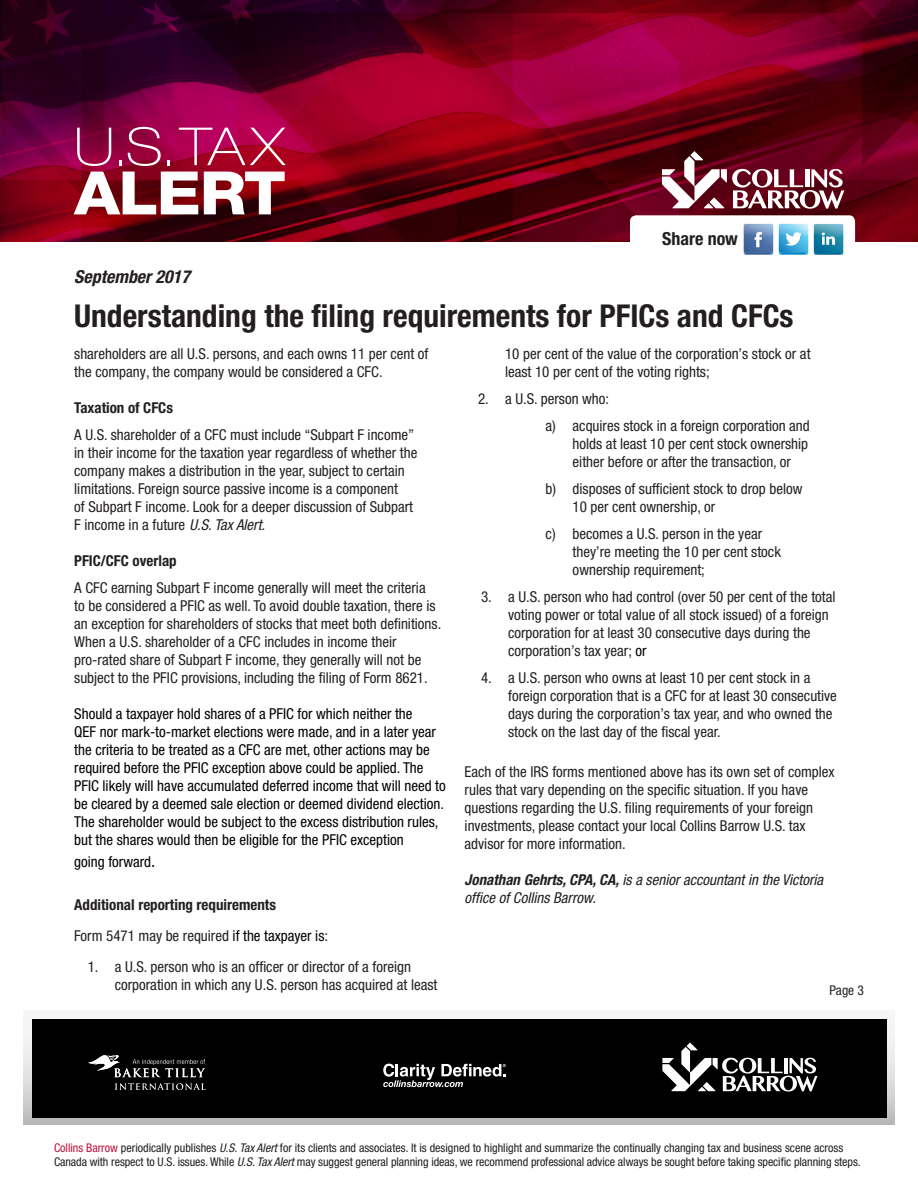
<style>
.page{position:relative;width:918px;height:1188px;background:#fff}
.page>*{position:absolute;margin:0;border:0;box-sizing:border-box;transform-origin:0 0}
.t1{font:800 60px "Helvetica Neue LT Pro";letter-spacing:-.02em;color:#fff;scale:1.08 1}
.t2{font:100 expanded 52.5px "Helvetica Neue LT Pro";color:#fff}
.t3{font:700 condensed 31.5px "Helvetica Neue LT Pro";color:#231f20}
.t4{font:italic 700 condensed 18px "Helvetica Neue LT Pro";color:#231f20}
.t5{font:700 condensed 18px "Helvetica Neue LT Pro";color:#231f20}
.t6{font:condensed 15px/18px "Helvetica Neue LT Pro";color:#231f20}
.t7{font:condensed 15px/18px "Helvetica Neue LT Pro";color:#000}
.t8{font:italic condensed 15px/18px "Helvetica Neue LT Pro";color:#231f20}
.t9{font:700 condensed 15px "Helvetica Neue LT Pro";color:#231f20}
.t10{font:condensed 13.5px "Helvetica Neue LT Pro";color:#231f20}
.Basic_Copy{font:condensed 12px/14.4px "Helvetica Neue LT Pro";color:#231f20}
.s1{font-style:italic}
.s2{font-size:18px}
.s3{color:#000}
.s4{font-weight:700}
.s5{color:#ba123d}
</style>
<div class="page">
<img style="left:0;top:0;width:918px;height:241px">
<div style="left:630px;top:215px;width:225px;height:43px;background:#fff;border-radius:6px"></div>
<img style="left:743px;top:223px;width:31px;height:32px">
<img style="left:778px;top:223px;width:31px;height:32px">
<img style="left:813px;top:223px;width:31px;height:32px">
<svg style="left:662px;top:151px;width:182px;height:58px"></svg>
<div style="left:23px;top:1010px;width:872px;height:114px;background:linear-gradient(to bottom,#fff,#c3c2c3)"></div>
<div style="left:32px;top:1019px;width:854px;height:99px;background:#000"></div>
<svg style="left:662px;top:1043px;width:156px;height:49px"></svg>
<svg style="left:115px;top:1083px;width:91px;height:7px"></svg>
<svg style="left:88px;top:1055px;width:117px;height:22px"></svg>
<svg style="left:383px;top:1064px;width:123px;height:23px"></svg>
<h2 class="t2" style="left:74px;top:114px;width:212px">U.S. TAX</h2>
<h1 class="t1" style="left:74px;top:157px;width:197px">ALERT</h1>
<p class="t5" style="left:662px;top:227px;width:77px">Share now</p>
<p class="t4" style="left:74px;top:266px;width:117px">September 2017</p>
<h3 class="t3" style="left:74px;top:297px;width:721px">Understanding the filing requirements for PFICs and CFCs</h3>
<p class="t6" style="left:74px;top:345px;width:356px">shareholders are all U.S. persons, and each owns 11 per cent of the company, the company would be considered a CFC.</p>
<p class="t9" style="left:74px;top:399px;width:100px">Taxation of CFCs</p>
<p class="t6" style="left:74px;top:426px;width:345px">A U.S. shareholder of a CFC must include “Subpart F income” in their income for the taxation year regardless of whether the company makes a distribution in the year, subject to certain limitations. Foreign source passive income is a component<br>of Subpart F income. Look for a deeper discussion of Subpart F income in a future <span class="s1">U.S. Tax Alert.</span></p>
<p class="t9" style="left:74px;top:552px;width:104px">PFIC/CFC overlap</p>
<p class="t6" style="left:74px;top:579px;width:369px">A CFC earning Subpart F income generally will meet the criteria<br>to be considered a PFIC as well. To avoid double taxation, there is an exception for shareholders of stocks that meet both definitions.<br>When a U.S. shareholder of a CFC includes in income their pro-rated share of Subpart F income, they generally will not be subject to the PFIC provisions, including the filing of Form 8621.</p>
<p class="t7" style="left:74px;top:705px;width:373px">Should a taxpayer hold shares of a PFIC for which neither the<br>QEF nor mark-to-market elections were made, and in a later year the criteria to be treated as a CFC are met, other actions may be required before the PFIC exception above could be applied. The PFIC likely will have accumulated deferred income that will need to be cleared by a deemed sale election or deemed dividend election.<br>The shareholder would be subject to the excess distribution rules, but the shares would then be eligible for the PFIC exception</p>
<p class="t7" style="left:74px;top:853px;width:83px">going forward<span class="s2">.</span></p>
<p class="t9" style="left:74px;top:896px;width:203px">Additional reporting requirements</p>
<p class="t6" style="left:74px;top:926px;width:255px">Form 5471 may be required <span class="s3">if the taxpayer is</span>:</p>
<p class="t6" style="left:115px;top:958px;width:324px;text-indent:-27px">1. a U.S. person who is an officer or director of a foreign corporation in which any U.S. person has acquired at least</p>
<p class="t6" style="left:505px;top:345px;width:307px">10 per cent of the value of the corporation’s stock or at least 10 per cent of the voting rights;</p>
<p class="t6" style="left:478px;top:390px;width:133px">2. a U.S. person who:</p>
<p class="t6" style="left:573px;top:417px;width:239px;text-align:justify;text-indent:-27px">a) acquires stock in a foreign corporation and holds at least 10 per cent stock ownership either before or after the transaction, or</p>
<p class="t6" style="left:573px;top:480px;width:231px;text-indent:-27px">b) disposes of sufficient stock to drop below<br>10 per cent ownership, or</p>
<p class="t6" style="left:573px;top:525px;width:210px;text-indent:-27px">c) becomes a U.S. person in the year they’re meeting the 10 per cent stock ownership requirement;</p>
<p class="t6" style="left:508px;top:588px;width:329px;text-indent:-27px">3. a U.S. person who had control (over 50 per cent of the total voting power or total value of all stock issued) of a foreign corporation for at least 30 consecutive days during the corporation’s tax year; <span class="s3">or</span></p>
<p class="t6" style="left:508px;top:669px;width:330px;text-indent:-27px">4. a U.S. person who owns at least 10 per cent stock in a foreign corporation that is a CFC for at least 30 consecutive days during the corporation’s tax year, and who owned the stock on the last day of the fiscal year.</p>
<p class="t6" style="left:465px;top:763px;width:372px">Each of the IRS forms mentioned above has its own set of complex rules that vary depending on the specific situation. If you have questions regarding the U.S. filing requirements of your foreign investments, please contact your local Collins Barrow U.S. tax advisor for more information.</p>
<p class="t8" style="left:465px;top:871px;width:360px"><span class="s4">Jonathan Gehrts, CPA, CA,</span> is a senior accountant in the Victoria office of Collins Barrow.</p>
<p class="t10" style="left:830px;top:983px;width:36px">Page 3</p>
<p class="Basic_Copy" style="left:54px;top:1140px;width:808px"><span class="s5">Collins Barrow</span> periodically publishes <span class="s1">U.S. Tax Alert</span> for its clients and associates. It is designed to highlight and summarize the continually changing tax and business scene across<br>Canada with respect to U.S. issues. While <span class="s1">U.S. Tax Alert</span> may suggest general planning ideas, we recommend professional advice always be sought before taking specific planning steps.</p>
</div>
